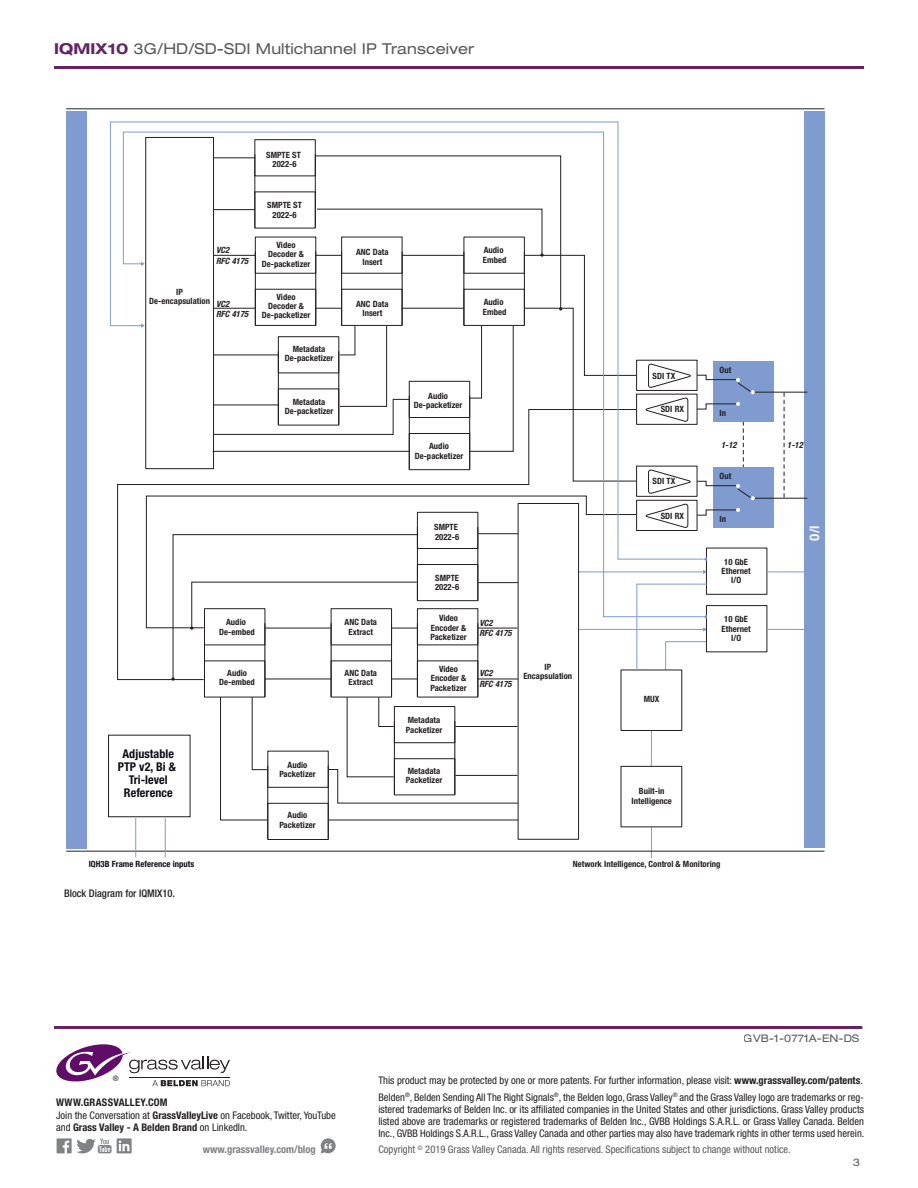
<style>
.page{position:relative;width:918px;height:1188px;background:#fff}
.page>*{position:absolute;margin:0;border:0;box-sizing:border-box;transform-origin:0 0}
.t1{font:expanded 15px "Helvetica Neue";letter-spacing:.01em;color:#57585a}
.t2{font:700 condensed 12.9px "Helvetica Neue";color:#fff}
.t3{font:700 condensed 12.15px/13px "Helvetica Neue";letter-spacing:.005em;color:#0e0c15;text-align:center}
._2014_Ordering{font:condensed 10.5px/12px "Helvetica Neue";color:#231f20;text-align:justify}
._2014_Ordering-2{font:condensed 10.5px "Helvetica Neue";color:#57585a}
.t4{font:700 condensed 10.5px "Helvetica Neue";color:#808285}
._2014_Captions{font:500 condensed 10.5px "Helvetica Neue";color:#231f20}
.t5{font:700 condensed 10.5px "Helvetica Neue";letter-spacing:.025em;color:#231f20}
.t6{font:expanded 10.5px "Helvetica Neue";letter-spacing:.01em;color:#57585a}
.t7{font:700 condensed 8.7px/9.3px "Helvetica Neue";letter-spacing:.005em;color:#231f20;text-align:center}
.t8{font:italic 700 condensed 8.7px/10.4px "Helvetica Neue";letter-spacing:.005em;color:#231f20}
.t9{font:700 condensed 8.7px "Helvetica Neue";letter-spacing:.005em;color:#0e0c15}
._2014_Specifications{font:condensed 7.5px "Helvetica Neue";color:#231f20}
.s1{font-weight:700;color:#622465}
.s2{font-weight:700}
</style>
<div class="page">
<hr style="left:54px;top:66px;width:810px;height:3px;background:#622465">
<hr style="left:54px;top:1026px;width:808px;height:3px;background:#622465">
<svg style="left:57px;top:1138px;width:75px;height:15px"></svg>
<svg style="left:321px;top:1138px;width:15px;height:15px"></svg>
<svg style="left:56px;top:1044px;width:174px;height:42px"></svg>
<hr style="left:651px;top:720px;width:1px;height:49px;background:#7f9bd0">
<hr style="left:325px;top:820px;width:193px;height:1px;background:#231f20">
<hr style="left:651px;top:809px;width:1px;height:49px;background:#7f9bd0">
<div style="left:621px;top:766px;width:61px;height:61px;background:#fff"></div>
<div style="left:621px;top:766px;width:61px;height:61px;border:1px solid #231f20"></div>
<hr style="left:66px;top:851px;width:758px;height:1px;background:#231f20">
<div style="left:66px;top:111px;width:20px;height:738px;background:#7f9bd0"></div>
<div style="left:804px;top:111px;width:20px;height:737px;background:#7f9bd0"></div>
<div style="left:268px;top:803px;width:60px;height:36px;background:#fff"></div>
<div style="left:268px;top:803px;width:60px;height:37px;border:1px solid #231f20"></div>
<hr style="left:328px;top:766px;width:1px;height:73px;background:#231f20">
<hr style="left:268px;top:766px;width:1px;height:73px;background:#231f20">
<div style="left:518px;top:503px;width:61px;height:336px;border:1px solid #231f20"></div>
<div style="left:706px;top:605px;width:61px;height:47px;border:1px solid #231f20"></div>
<div style="left:706px;top:548px;width:61px;height:47px;border:1px solid #231f20"></div>
<svg style="left:171px;top:680px;width:348px;height:140px"></svg>
<div style="left:621px;top:670px;width:61px;height:60px;background:#fff"></div>
<div style="left:621px;top:670px;width:61px;height:61px;border:1px solid #231f20"></div>
<svg style="left:743px;top:422px;width:1px;height:46px"></svg>
<svg style="left:117px;top:560px;width:519px;height:120px"></svg>
<svg style="left:784px;top:393px;width:1px;height:105px"></svg>
<div style="left:714px;top:468px;width:60px;height:60px;background:#7f9bd0"></div>
<hr style="left:754px;top:498px;width:53px;height:1px;background:#231f20">
<svg style="left:704px;top:508px;width:36px;height:8px"></svg>
<svg style="left:704px;top:481px;width:51px;height:19px"></svg>
<div style="left:714px;top:362px;width:60px;height:60px;background:#7f9bd0"></div>
<hr style="left:754px;top:392px;width:53px;height:1px;background:#231f20">
<svg style="left:704px;top:402px;width:36px;height:8px"></svg>
<svg style="left:704px;top:375px;width:51px;height:19px"></svg>
<svg style="left:146px;top:617px;width:490px;height:11px"></svg>
<svg style="left:123px;top:560px;width:581px;height:57px"></svg>
<svg style="left:636px;top:584px;width:100px;height:98px"></svg>
<svg style="left:110px;top:122px;width:594px;height:438px"></svg>
<svg style="left:703px;top:557px;width:4px;height:4px"></svg>
<svg style="left:141px;top:324px;width:4px;height:4px"></svg>
<hr style="left:66px;top:109px;width:758px;height:1px;background:#231f20">
<hr style="left:767px;top:572px;width:41px;height:1px;background:#7f9bd0">
<hr style="left:767px;top:629px;width:41px;height:1px;background:#7f9bd0">
<hr style="left:135px;top:818px;width:1px;height:39px;background:#7f9bd0">
<hr style="left:165px;top:818px;width:1px;height:40px;background:#7f9bd0">
<div style="left:108px;top:735px;width:83px;height:82px;border:1px solid #231f20"></div>
<p class="t1" style="left:54px;top:40px;width:422px"><span class="s1">IQMIX10</span> 3G/HD/SD-SDI Multichannel IP Transceiver</p>
<p class="t8" style="left:216px;top:245px;width:34px">VC2<br>RFC 4175</p>
<p class="t7" style="left:266px;top:150px;width:36px">SMPTE ST<br>2022-6</p>
<p class="t7" style="left:267px;top:200px;width:36px">SMPTE ST<br>2022-6</p>
<p class="t7" style="left:262px;top:240px;width:50px">Video<br>Decoder &amp;<br>De-packetizer</p>
<p class="t7" style="left:483px;top:246px;width:25px;text-align:left">Audio<br>Embed</p>
<p class="t7" style="left:356px;top:247px;width:34px">ANC Data<br>Insert</p>
<p class="t7" style="left:149px;top:287px;width:63px">IP<br>De-encapsulation</p>
<p class="t8" style="left:216px;top:298px;width:34px">VC2<br>RFC 4175</p>
<p class="t7" style="left:262px;top:292px;width:50px">Video<br>Decoder &amp;<br>De-packetizer</p>
<p class="t7" style="left:483px;top:297px;width:25px;text-align:left">Audio<br>Embed</p>
<p class="t7" style="left:356px;top:299px;width:34px">ANC Data<br>Insert</p>
<p class="t7" style="left:285px;top:344px;width:50px">Metadata<br>De-packetizer</p>
<p class="t7" style="left:285px;top:397px;width:50px">Metadata<br>De-packetizer</p>
<p class="t7" style="left:414px;top:391px;width:50px">Audio<br>De-packetizer</p>
<p class="t7" style="left:415px;top:442px;width:50px">Audio<br>De-packetizer</p>
<p class="t3" style="left:118px;top:747px;width:60px">Adjustable<br>PTP v2, Bi &amp;<br>Tri-level<br>Reference</p>
<p class="t7" style="left:219px;top:618px;width:37px">Audio<br>De-embed</p>
<p class="t7" style="left:219px;top:668px;width:37px">Audio<br>De-embed</p>
<p class="t7" style="left:279px;top:760px;width:38px">Audio<br>Packetizer</p>
<p class="t7" style="left:279px;top:810px;width:38px">Audio<br>Packetizer</p>
<p class="t7" style="left:434px;top:523px;width:27px;text-align:left">SMPTE<br>2022-6</p>
<p class="t7" style="left:435px;top:573px;width:26px;text-align:left">SMPTE<br>2022-6</p>
<p class="t7" style="left:430px;top:614px;width:38px">Video<br>Encoder &amp;<br>Packetizer</p>
<p class="t7" style="left:345px;top:618px;width:34px">ANC Data<br>Extract</p>
<p class="t7" style="left:345px;top:668px;width:34px">ANC Data<br>Extract</p>
<p class="t7" style="left:430px;top:664px;width:38px">Video<br>Encoder &amp;<br>Packetizer</p>
<p class="t7" style="left:406px;top:715px;width:38px;text-align:left">Metadata<br>Packetizer</p>
<p class="t7" style="left:406px;top:766px;width:38px;text-align:left">Metadata<br>Packetizer</p>
<p class="t8" style="left:479px;top:618px;width:34px">VC2<br>RFC 4175</p>
<p class="t8" style="left:479px;top:668px;width:34px">VC2<br>RFC 4175</p>
<p class="t7" style="left:523px;top:662px;width:50px">IP<br>Encapsulation</p>
<p class="t7" style="left:653px;top:371px;width:24px">SDI TX</p>
<p class="t7" style="left:661px;top:405px;width:25px">SDI RX</p>
<p class="t7" style="left:653px;top:477px;width:24px">SDI TX</p>
<p class="t7" style="left:661px;top:511px;width:25px">SDI RX</p>
<p class="t7" style="left:644px;top:694px;width:17px">MUX</p>
<p class="t7" style="left:632px;top:786px;width:42px">Built-in<br>Intelligence</p>
<p class="t7" style="left:720px;top:365px;width:13px">Out</p>
<p class="t7" style="left:720px;top:409px;width:8px">In</p>
<p class="t8" style="left:721px;top:439px;width:17px">1-12</p>
<p class="t8" style="left:787px;top:439px;width:17px">1-12</p>
<p class="t7" style="left:720px;top:471px;width:13px">Out</p>
<p class="t7" style="left:720px;top:515px;width:8px">In</p>
<p class="t7" style="left:722px;top:557px;width:31px">10 GbE<br>Ethernet<br>I/O</p>
<p class="t7" style="left:722px;top:614px;width:31px">10 GbE<br>Ethernet<br>I/O</p>
<p class="t2" style="left:807px;top:541px;width:16px;rotate:-90deg">O/I</p>
<p class="t9" style="left:89px;top:858px;width:107px">IQH3B Frame Reference inputs</p>
<p class="_2014_Captions" style="left:64px;top:887px;width:112px">Block Diagram for IQMIX10.</p>
<p class="t7" style="left:573px;top:860px;width:149px">Network Intelligence, Control &amp; Monitoring</p>
<p class="_2014_Specifications" style="left:113px;top:1074px;width:7px">®</p>
<p class="t5" style="left:56px;top:1096px;width:113px">WWW.GRASSVALLEY.COM</p>
<p class="_2014_Ordering" style="left:56px;top:1109px;width:281px">Join the Conversation at <span class="s2">GrassValleyLive</span> on Facebook, Twitter, YouTube and <span class="s2">Grass Valley - A Belden Brand</span> on LinkedIn.</p>
<p class="t4" style="left:203px;top:1143px;width:114px">www.grassvalley.com/blog</p>
<p class="t6" style="left:744px;top:1032px;width:117px">GVB-1-0771A-EN-DS</p>
<p class="_2014_Ordering" style="left:378px;top:1075px;width:486px">This product may be protected by one or more patents. For further information, please visit: <span class="s2">www.grassvalley.com/patents</span>.</p>
<p class="_2014_Ordering" style="left:378px;top:1091px;width:487px">Belden<sup>®</sup>, Belden Sending All The Right Signals<sup>®</sup>, the Belden logo, Grass Valley<sup>®</sup> and the Grass Valley logo are trademarks or reg&shy;istered trademarks of Belden Inc. or its affiliated companies in the United States and other jurisdictions. Grass Valley products listed above are trademarks or registered trademarks of Belden Inc., GVBB Holdings S.A.R.L. or Grass Valley Canada. Belden Inc., GVBB Holdings S.A.R.L., Grass Valley Canada and other parties may also have trademark rights in other terms used herein.</p>
<p class="_2014_Ordering-2" style="left:378px;top:1144px;width:414px">Copyright <sup>©</sup> 2019 Grass Valley Canada. All rights reserved. Specifications subject to change without notice.</p>
<p class="t6" style="left:853px;top:1156px;width:9px">3</p>
</div>
